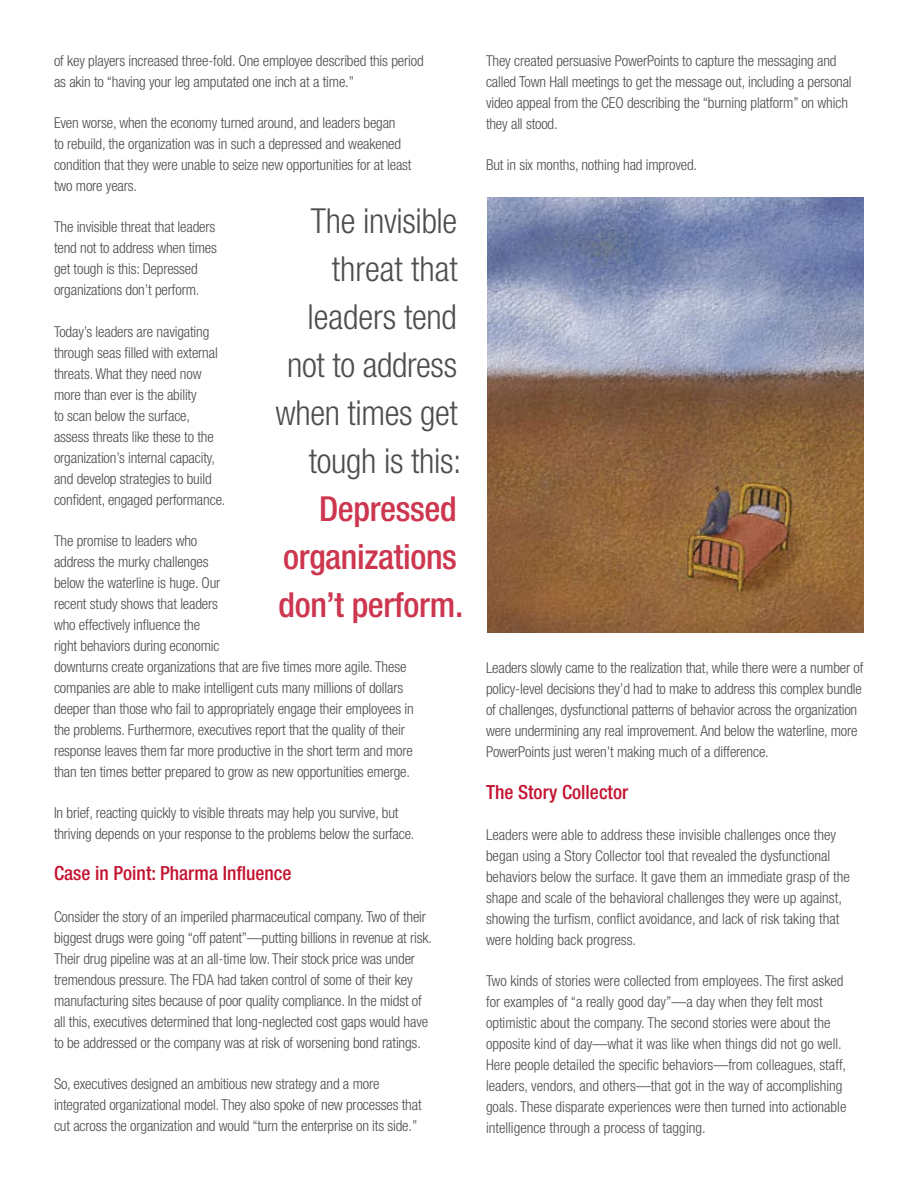
<style>
.page{position:relative;width:918px;height:1188px;background:#fff}
.page>*{position:absolute;margin:0;border:0;box-sizing:border-box;transform-origin:0 0}
.t1{font:300 condensed 34.5px/48px "Helvetica Neue";letter-spacing:-.01em;color:#4d4d4f;text-align:right}
.t2{font:500 condensed 34.5px/48px "Helvetica Neue";letter-spacing:-.01em;color:#cd364f}
.t3{font:500 condensed 19.5px "Helvetica Neue";color:#c41230}
.t4{font:300 condensed 15px/21px "Helvetica Neue";letter-spacing:-.01em;color:#4d4d4f}
</style>
<div class="page">
<img style="left:487px;top:198px;width:377px;height:434px">
<p class="t4" style="left:54px;top:50px;width:371px">of key players increased three-fold. One employee described this period as akin to “having your leg amputated one inch at a time.”</p>
<p class="t4" style="left:54px;top:112px;width:359px">Even worse, when the economy turned around, and leaders began<br>to rebuild, the organization was in such a depressed and weakened condition that they were unable to seize new opportunities for at least two more years.</p>
<p class="t4" style="left:54px;top:217px;width:165px">The invisible threat that leaders tend not to address when times get tough is this: Depressed organizations don’t perform.</p>
<p class="t4" style="left:54px;top:321px;width:173px">Today’s leaders are navigating through seas filled with external threats. What they need now more than ever is the ability<br>to scan below the surface, assess threats like these to the organization’s internal capacity, and develop strategies to build confident, engaged performance.</p>
<p class="t4" style="left:54px;top:530px;width:361px">The promise to leaders who<br>address the murky challenges<br>below the waterline is huge. Our<br>recent study shows that leaders<br>who effectively influence the<br>right behaviors during economic<br>downturns create organizations that are five times more agile. These companies are able to make intelligent cuts many millions of dollars deeper than those who fail to appropriately engage their employees in the problems. Furthermore, executives report that the quality of their response leaves them far more productive in the short term and more than ten times better prepared to grow as new opportunities emerge.</p>
<p class="t4" style="left:54px;top:802px;width:362px">In brief, reacting quickly to visible threats may help you survive, but thriving depends on your response to the problems below the surface.</p>
<h2 class="t3" style="left:54px;top:862px;width:239px">Case in Point: Pharma Influence</h2>
<p class="t4" style="left:54px;top:906px;width:380px">Consider the story of an imperiled pharmaceutical company. Two of their biggest drugs were going “off patent”—putting billions in revenue at risk.<br>Their drug pipeline was at an all-time low. Their stock price was under tremendous pressure. The FDA had taken control of some of their key manufacturing sites because of poor quality compliance. In the midst of all this, executives determined that long-neglected cost gaps would have to be addressed or the company was at risk of worsening bond ratings.</p>
<p class="t4" style="left:54px;top:1073px;width:369px">So, executives designed an ambitious new strategy and a more integrated organizational model. They also spoke of new processes that cut across the organization and would “turn the enterprise on its side.”</p>
<h1 class="t1" style="left:275px;top:196px;width:188px">The invisible threat that leaders tend not to address when times get tough is this:</h1>
<h1 class="t2" style="left:278px;top:484px;width:186px;text-indent:41px">Depressed organizations don’t perform.</h1>
<p class="t4" style="left:486px;top:50px;width:367px">They created persuasive PowerPoints to capture the messaging and called Town Hall meetings to get the message out, including a personal video appeal from the CEO describing the “burning platform” on which they all stood.</p>
<p class="t4" style="left:486px;top:154px;width:213px">But in six months, nothing had improved.</p>
<p class="t4" style="left:486px;top:658px;width:379px">Leaders slowly came to the realization that, while there were a number of policy-level decisions they’d had to make to address this complex bundle of challenges, dysfunctional patterns of behavior across the organization were undermining any real improvement. And below the waterline, more PowerPoints just weren’t making much of a difference.</p>
<h2 class="t3" style="left:486px;top:780px;width:144px">The Story Collector</h2>
<p class="t4" style="left:486px;top:824px;width:365px">Leaders were able to address these invisible challenges once they began using a Story Collector tool that revealed the dysfunctional behaviors below the surface. It gave them an immediate grasp of the shape and scale of the behavioral challenges they were up against, showing the turfism, conflict avoidance, and lack of risk taking that were holding back progress.</p>
<p class="t4" style="left:486px;top:970px;width:362px">Two kinds of stories were collected from employees. The first asked for examples of “a really good day”—a day when they felt most optimistic about the company. The second stories were about the opposite kind of day—what it was like when things did not go well.<br>Here people detailed the specific behaviors—from colleagues, staff, leaders, vendors, and others—that got in the way of accomplishing goals. These disparate experiences were then turned into actionable intelligence through a process of tagging.</p>
</div>
